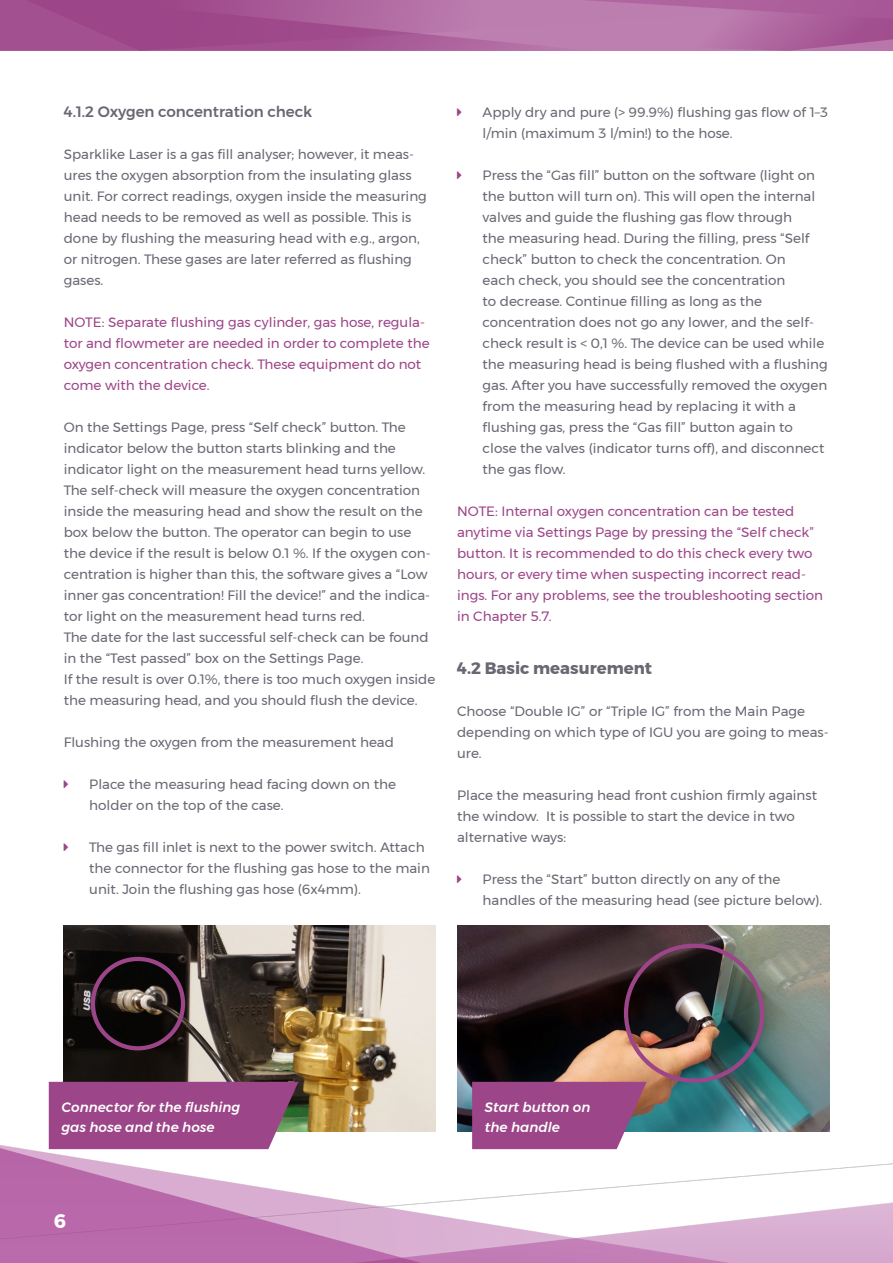
<style>
.page{position:relative;width:893px;height:1263px;background:#fff}
.page>*{position:absolute;margin:0;border:0;box-sizing:border-box;transform-origin:0 0}
.t1{font:700 19.5px "Montserrat";color:#fff}
.t2{font:700 16.5px "Montserrat";color:#676872}
.t3{font:500 15px "Montserrat";color:#676872}
.t4{font:13.5px/21px "Montserrat";color:#676872}
.t5{font:13.5px/21px "Montserrat";color:#9c4588}
.t6{font:italic 500 13.5px/19.5px "Montserrat";color:#fff}
</style>
<div class="page">
<img style="left:0;top:925px;width:893px;height:338px">
<svg style="left:0;top:0;width:893px;height:51px;background:#ac629c"></svg>
<img style="left:457px;top:926px;width:372px;height:205px">
<img style="left:64px;top:926px;width:372px;height:205px">
<div style="left:91px;top:957px;width:94px;height:93px;border:4px solid #9c4588;border-radius:50%"></div>
<div style="left:624px;top:944px;width:140px;height:139px;border:4px solid #9c4588;border-radius:50%"></div>
<div style="left:49px;top:1082px;width:249px;height:67px;background:#9c4588"></div>
<svg style="left:472px;top:1082px;width:175px;height:67px;background:#9c4e8b"></svg>
<p class="t3" style="left:64px;top:100px;width:250px">4.1.2 Oxygen concentration check</p>
<p class="t4" style="left:64px;top:144px;width:365px">Sparklike Laser is a gas fill analyser; however, it meas&shy;ures the oxygen absorption from the insulating glass unit. For correct readings, oxygen inside the measuring head needs to be removed as well as possible. This is done by flushing the measuring head with e.g., argon, or nitrogen. These gases are later referred as flushing gases.</p>
<p class="t5" style="left:64px;top:312px;width:367px">NOTE: Separate flushing gas cylinder, gas hose, regula&shy;tor and flowmeter are needed in order to complete the oxygen concentration check. These equipment do not come with the device.</p>
<p class="t4" style="left:64px;top:417px;width:373px">On the Settings Page, press “Self check” button. The indicator below the button starts blinking and the indicator light on the measurement head turns yellow.<br>The self-check will measure the oxygen concentration inside the measuring head and show the result on the box below the button. The operator can begin to use the device if the result is below 0.1 %. If the oxygen con&shy;centration is higher than this, the software gives a “Low inner gas concentration! Fill the device!” and the indica&shy;tor light on the measurement head turns red.<br>The date for the last successful self-check can be found in the “Test passed” box on the Settings Page.<br>If the result is over 0.1%, there is too much oxygen inside the measuring head, and you should flush the device.</p>
<p class="t4" style="left:64px;top:732px;width:332px">Flushing the oxygen from the measurement head</p>
<p class="t4" style="left:89px;top:774px;width:308px">Place the measuring head facing down on the holder on the top of the case.</p>
<p class="t4" style="left:89px;top:837px;width:342px">The gas fill inlet is next to the power switch. Attach the connector for the flushing gas hose to the main unit. Join the flushing gas hose (6x4mm).</p>
<p class="t4" style="left:483px;top:102px;width:347px">Apply dry and pure (&gt; 99.9%) flushing gas flow of 1–3 l/min (maximum 3 l/min!) to the hose.</p>
<p class="t4" style="left:483px;top:165px;width:347px">Press the “Gas fill” button on the software (light on the button will turn on). This will open the internal valves and guide the flushing gas flow through<br>the measuring head. During the filling, press “Self check” button to check the concentration. On<br>each check, you should see the concentration<br>to decrease. Continue filling as long as the concentration does not go any lower, and the self&shy;check result is &lt; 0,1 %. The device can be used while the measuring head is being flushed with a flushing gas. After you have successfully removed the oxygen from the measuring head by replacing it with a flushing gas, press the “Gas fill” button again to close the valves (indicator turns off), and disconnect the gas flow.</p>
<p class="t5" style="left:457px;top:501px;width:367px">NOTE: Internal oxygen concentration can be tested anytime via Settings Page by pressing the “Self check” button. It is recommended to do this check every two hours, or every time when suspecting incorrect read&shy;ings. For any problems, see the troubleshooting section in Chapter 5.7.</p>
<p class="t2" style="left:457px;top:654px;width:196px">4.2 Basic measurement</p>
<p class="t4" style="left:457px;top:700px;width:373px">Choose “Double IG” or “Triple IG” from the Main Page depending on which type of IGU you are going to meas&shy;ure.</p>
<p class="t4" style="left:457px;top:784px;width:361px">Place the measuring head front cushion firmly against the window. It is possible to start the device in two alternative ways:</p>
<p class="t4" style="left:483px;top:868px;width:341px">Press the “Start” button directly on any of the handles of the measuring head (see picture below).</p>
<p class="t6" style="left:62px;top:1098px;width:180px">Connector for the flushing gas hose and the hose</p>
<p class="t6" style="left:485px;top:1098px;width:107px">Start button on the handle</p>
<h1 class="t1" style="left:54px;top:1205px;width:14px">6</h1>
</div>
